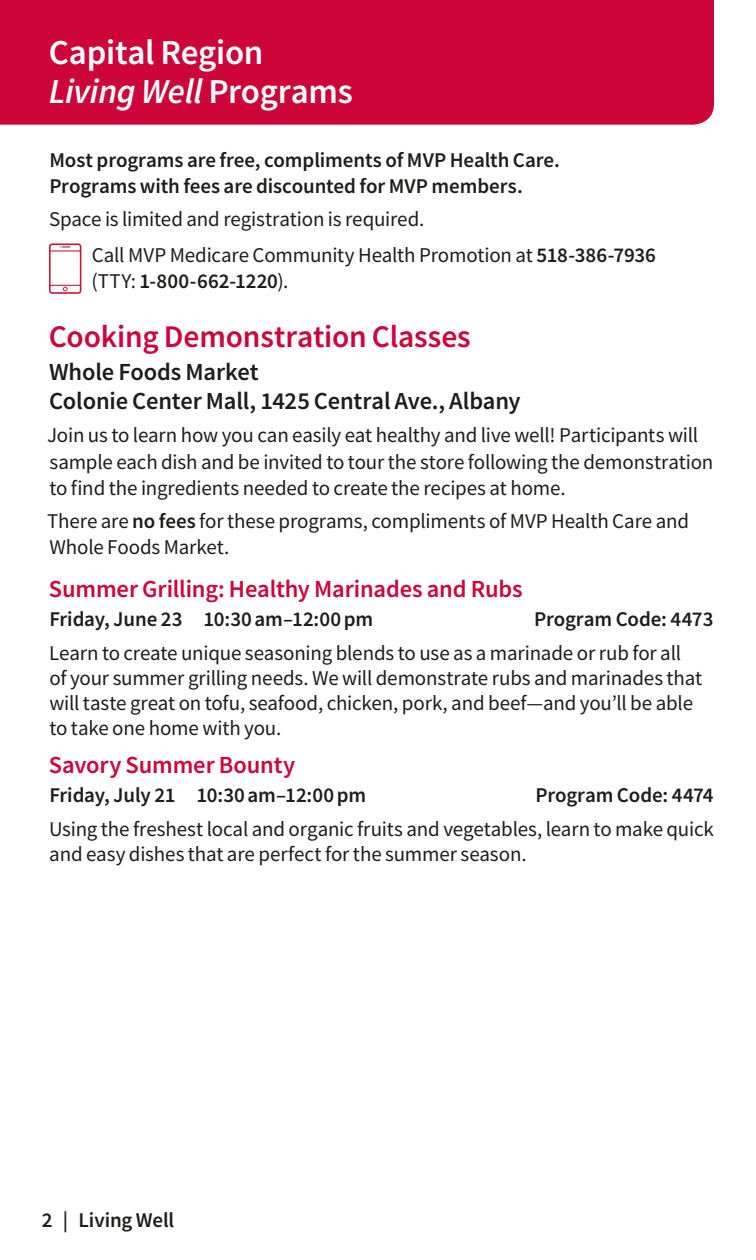
<style>
.page{position:relative;width:756px;height:1260px;background:#fff}
.page>*{position:absolute;margin:0;border:0;box-sizing:border-box;transform-origin:0 0}
.Article_Headline{font:600 35px/39.2px "Source Sans Pro";letter-spacing:-.01em;color:#fff}
.t1{font:600 31.5px "Source Sans Pro";letter-spacing:-.005em;color:#ce0538}
.t2{font:600 24.5px "Source Sans Pro";letter-spacing:-.005em;color:#1d1d1b}
.t3{font:600 24.5px "Source Sans Pro";letter-spacing:-.005em;color:#ce0538}
.Article_Copy{font:21px/26.1px "Source Sans Pro";letter-spacing:-.01em;color:#1d1d1b}
.Article_Copy-2{font:600 21px/26.1px "Source Sans Pro";letter-spacing:-.005em;color:#1d1d1b}
.s1{font-style:italic}
.s2{font-weight:600}
</style>
<div class="page">
<div style="left:0;top:0;width:714px;height:125px;background:#ce0538"></div>
<svg style="left:49px;top:243px;width:32px;height:51px"></svg>
<p class="Article_Headline" style="left:49px;top:32px;width:306px">Capital Region<br><span class="s1">Living Well</span> Programs</p>
<p class="Article_Copy-2" style="left:49px;top:146px;width:512px">Most programs are free, compliments of MVP Health Care.<br>Programs with fees are discounted for MVP members.</p>
<p class="Article_Copy" style="left:49px;top:206px;width:377px">Space is limited and registration is required.</p>
<p class="Article_Copy" style="left:92px;top:242px;width:566px">Call MVP Medicare Community Health Promotion at <span class="s2">518-386-7936 </span>(TTY: <span class="s2">1-800-662-1220</span>).</p>
<p class="t1" style="left:49px;top:316px;width:424px">Cooking Demonstration Classes</p>
<p class="t2" style="left:49px;top:356px;width:211px">Whole Foods Market</p>
<p class="t2" style="left:49px;top:385px;width:473px">Colonie Center Mall, 1425 Central Ave., Albany</p>
<p class="Article_Copy" style="left:47px;top:422px;width:668px">Join us to learn how you can easily eat healthy and live well! Participants will sample each dish and be invited to tour the store following the demonstration to find the ingredients needed to create the recipes at home.</p>
<p class="Article_Copy" style="left:47px;top:507px;width:643px">There are <span class="s2">no fees</span> for these programs, compliments of MVP Health Care and<br>Whole Foods Market.</p>
<p class="t3" style="left:49px;top:573px;width:475px">Summer Grilling: Healthy Marinades and Rubs</p>
<p class="Article_Copy-2" style="left:49px;top:606px;width:325px">Friday, June 23 10:30am–12:00pm</p>
<p class="Article_Copy-2" style="left:534px;top:606px;width:181px">Program Code: 4473</p>
<p class="Article_Copy" style="left:49px;top:640px;width:655px;line-height:25.2px">Learn to create unique seasoning blends to use as a marinade or rub for all of your summer grilling needs. We will demonstrate rubs and marinades that will taste great on tofu, seafood, chicken, pork, and beef—and you’ll be able to take one home with you.</p>
<p class="t3" style="left:49px;top:749px;width:248px">Savory Summer Bounty</p>
<p class="Article_Copy-2" style="left:49px;top:782px;width:318px">Friday, July 21 10:30am–12:00pm</p>
<p class="Article_Copy-2" style="left:535px;top:782px;width:180px">Program Code: 4474</p>
<p class="Article_Copy" style="left:49px;top:816px;width:666px;line-height:25.2px">Using the freshest local and organic fruits and vegetables, learn to make quick and easy dishes that are perfect for the summer season.</p>
<p class="Article_Copy-2" style="left:42px;top:1207px;width:134px">2 | Living Well</p>
</div>
